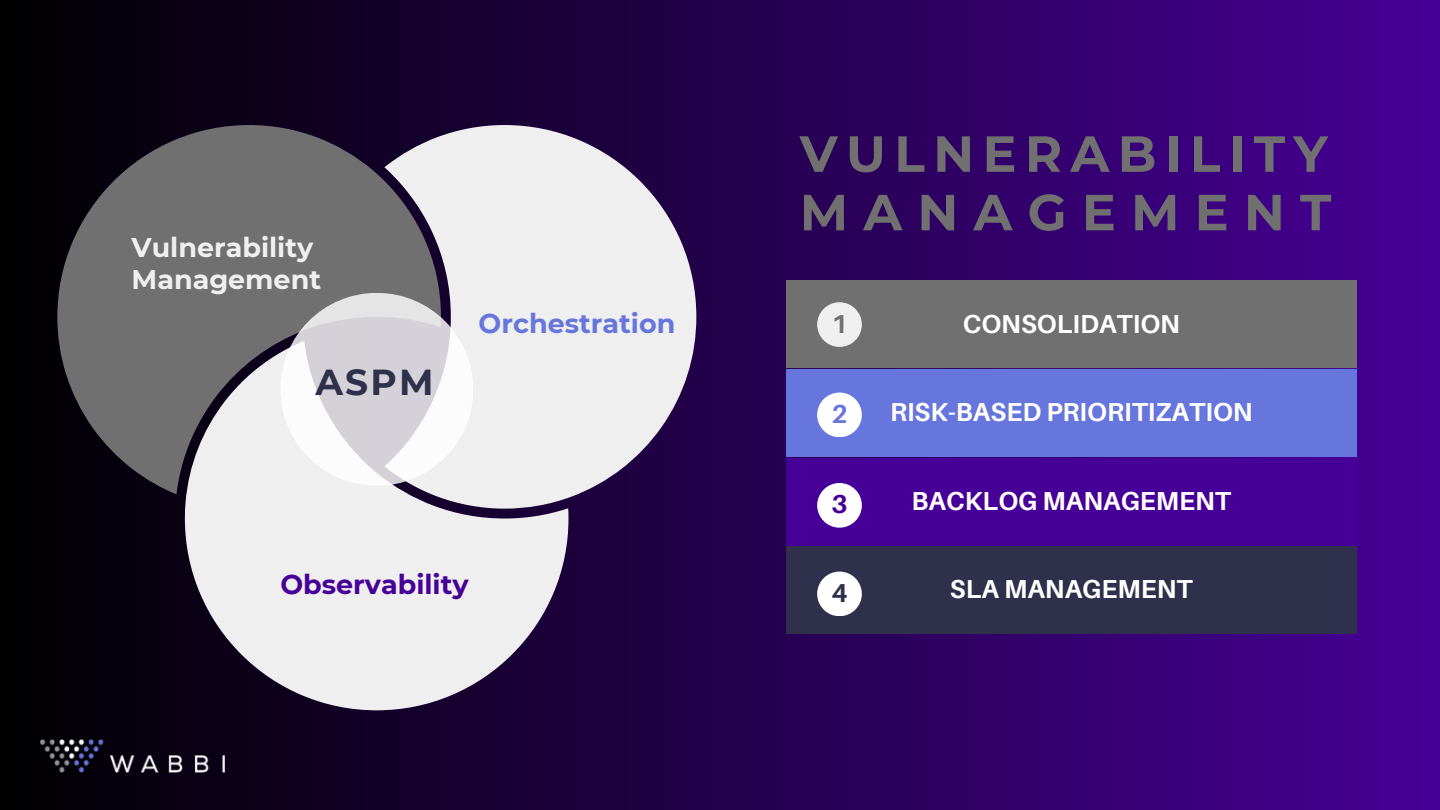
<style>
.page{position:relative;width:1440px;height:810px;background:#fff}
.page>*{position:absolute;margin:0;border:0;box-sizing:border-box;transform-origin:0 0}
.t1{font:700 50.7px/58.5px "Montserrat";letter-spacing:.165em;color:#707070}
.t2{font:700 36px "Montserrat";color:#2e304c}
.t3{font:700 27px/32.7px "Montserrat";color:#efefef}
.t4{font:700 27px "Montserrat";color:#470097}
.t5{font:700 27px "Montserrat";color:#6776dc}
.t6{font:700 25.95px "Aileron";color:#fff}
.t7{font:700 25.95px "Aileron";color:#707070}
.t8{font:700 25.95px "Aileron";color:#6776dc}
.t9{font:700 25.95px "Aileron";color:#470097}
.t10{font:700 25.95px "Aileron";color:#2e304c}
</style>
<div class="page">
<div style="left:0;top:0;width:1440px;height:810px;background:linear-gradient(to right,#000,#470196)"></div>
<img style="left:41px;top:740px;width:183px;height:32px">
<svg style="left:441px;top:125px;width:255px;height:384px;fill:#efefef"></svg>
<svg style="left:185px;top:341px;width:383px;height:369px;fill:#efefef"></svg>
<svg style="left:57px;top:125px;width:384px;height:369px;fill:#707070"></svg>
<svg style="left:280px;top:293px;width:193px;height:193px;fill:#d4d1d9"></svg>
<div style="left:786px;top:281px;width:570px;height:87px;background:#707070"></div>
<div style="left:786px;top:369px;width:570px;height:87px;background:#6776dc"></div>
<div style="left:786px;top:458px;width:570px;height:87px;background:#470097"></div>
<div style="left:786px;top:547px;width:570px;height:87px;background:#2e304c"></div>
<div style="left:817px;top:302px;width:45px;height:45px;background:#efefef;border-radius:50%"></div>
<div style="left:817px;top:393px;width:45px;height:44px;background:#fff;border-radius:50%"></div>
<div style="left:817px;top:483px;width:45px;height:45px;background:#fff;border-radius:50%"></div>
<div style="left:817px;top:572px;width:45px;height:44px;background:#fff;border-radius:50%"></div>
<h2 class="t3" style="left:132px;top:231px;width:191px">Vulnerability<br>Management</h2>
<p class="t2" style="left:315px;top:360px;width:120px">ASPM</p>
<h3 class="t1" style="left:800px;top:124px;width:533px">VULNERABILITY<br>MANAGEMENT</h3>
<p class="t5" style="left:479px;top:307px;width:198px">Orchestration</p>
<p class="t6" style="left:963px;top:307px;width:219px">CONSOLIDATION</p>
<p class="t7" style="left:831px;top:307px;width:18px">1</p>
<h3 class="t8" style="left:831px;top:398px;width:18px">2</h3>
<h1 class="t6" style="left:890px;top:396px;width:364px">RISK-BASED PRIORITIZATION</h1>
<p class="t4" style="left:280px;top:567px;width:190px">Observability</p>
<p class="t9" style="left:831px;top:488px;width:18px">3</p>
<h3 class="t10" style="left:831px;top:577px;width:18px">4</h3>
<h3 class="t6" style="left:912px;top:485px;width:321px">BACKLOG MANAGEMENT</h3>
<p class="t6" style="left:950px;top:573px;width:244px">SLA MANAGEMENT</p>
</div>
